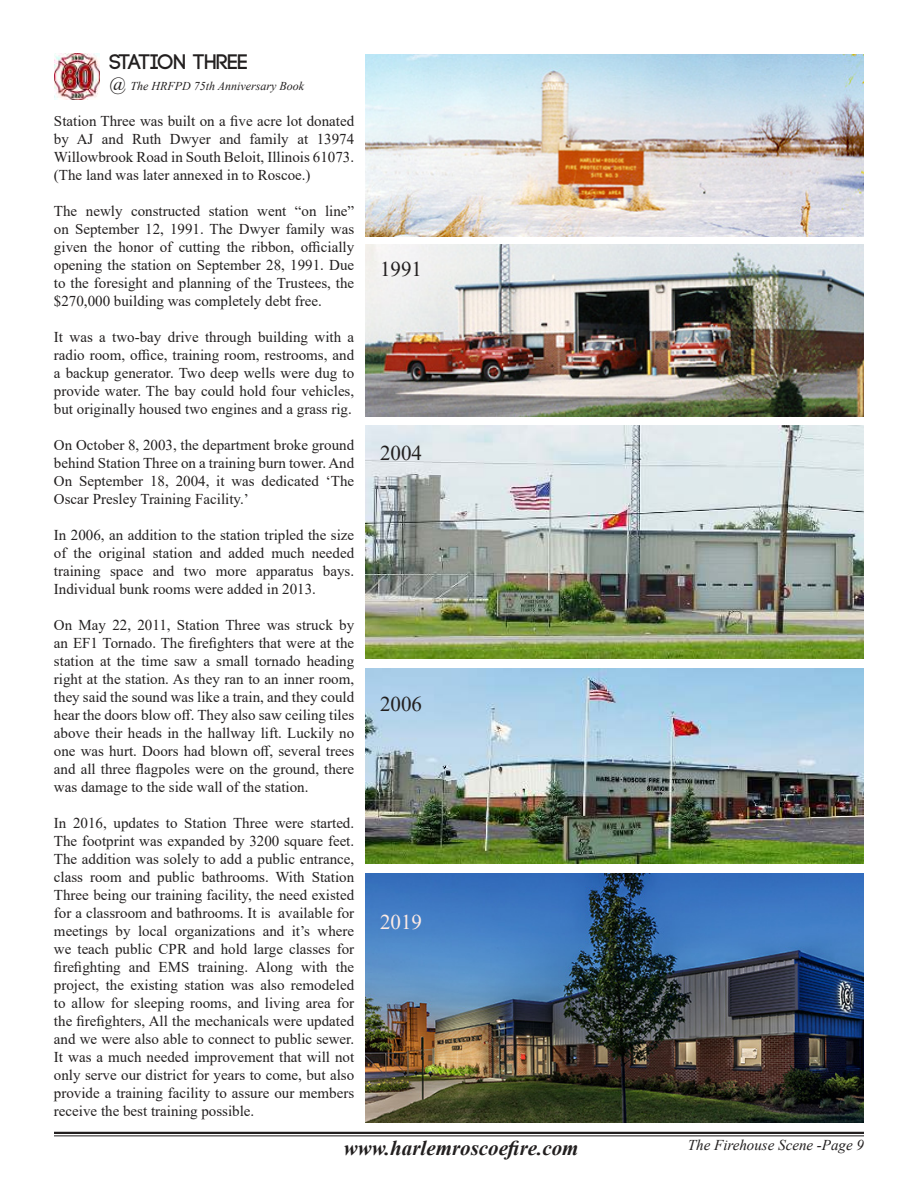
<style>
.page{position:relative;width:918px;height:1188px;background:#fff}
.page>*{position:absolute;margin:0;border:0;box-sizing:border-box;transform-origin:0 0}
.t1{font:italic 700 21px "Times New Roman";color:#221f1f}
.t2{font:700 21px "Code";color:#221f1f}
.t3{font:21px "Times New Roman";color:#221f1f}
.t4{font:21px "Times New Roman";color:#feebe4}
.t5{font:15px/18px "Times New Roman";color:#221f1f;text-align:justify}
.t6{font:italic 15px "Times New Roman";color:#221f1f}
.t7{font:italic 12px "Times New Roman";color:#221f1f}
.s1{font-size:18px}
</style>
<div class="page">
<hr style="left:54px;top:1132px;width:810px;height:2px;background:#221f1f">
<hr style="left:54px;top:1135px;width:810px;height:1px;background:#221f1f">
<img style="left:365px;top:54px;width:499px;height:183px">
<img style="left:365px;top:425px;width:499px;height:234px">
<img style="left:365px;top:669px;width:499px;height:195px">
<img style="left:365px;top:244px;width:499px;height:172px">
<img style="left:365px;top:873px;width:499px;height:250px">
<img style="left:54px;top:54px;width:45px;height:45px">
<h1 class="t2" style="left:109px;top:49px;width:140px">STATION THREE</h1>
<p class="t7" style="left:109px;top:82px;width:196px"><span class="s1">@</span> The HRFPD 75th Anniversary Book</p>
<p class="t5" style="left:54px;top:112px;width:302px">Station Three was built on a five acre lot donated by AJ and Ruth Dwyer and family at 13974<br>Willowbrook Road in South Beloit, Illinois 61073. (The land was later annexed in to Roscoe.)</p>
<p class="t5" style="left:54px;top:202px;width:302px">The newly constructed station went “on line” on September 12, 1991. The Dwyer family was given the honor of cutting the ribbon, officially opening the station on September 28, 1991. Due to the foresight and planning of the Trustees, the $270,000 building was completely debt free.</p>
<p class="t5" style="left:54px;top:330px;width:302px">It was a two-bay drive through building with a radio room, office, training room, restrooms, and a backup generator. Two deep wells were dug to provide water. The bay could hold four vehicles, but originally housed two engines and a grass rig.</p>
<p class="t5" style="left:54px;top:438px;width:302px">On October 8, 2003, the department broke ground behind Station Three on a training burn tower. And On September 18, 2004, it was dedicated ‘The Oscar Presley Training Facility.’</p>
<p class="t5" style="left:54px;top:528px;width:302px">In 2006, an addition to the station tripled the size of the original station and added much needed training space and two more apparatus bays.<br>Individual bunk rooms were added in 2013.</p>
<p class="t5" style="left:54px;top:618px;width:302px">On May 22, 2011, Station Three was struck by an EF1 Tornado. The firefighters that were at the station at the time saw a small tornado heading right at the station. As they ran to an inner room, they said the sound was like a train, and they could hear the doors blow off. They also saw ceiling tiles above their heads in the hallway lift. Luckily no one was hurt. Doors had blown off, several trees and all three flagpoles were on the ground, there was damage to the side wall of the station.</p>
<p class="t5" style="left:54px;top:814px;width:302px">In 2016, updates to Station Three were started.<br>The footprint was expanded by 3200 square feet.<br>The addition was solely to add a public entrance, class room and public bathrooms. With Station Three being our training facility, the need existed for a classroom and bathrooms. It is available for meetings by local organizations and it’s where we teach public CPR and hold large classes for firefighting and EMS training. Along with the project, the existing station was also remodeled to allow for sleeping rooms, and living area for the firefighters, All the mechanicals were updated and we were also able to connect to public sewer.<br>It was a much needed improvement that will not only serve our district for years to come, but also provide a training facility to assure our members receive the best training possible.</p>
<h1 class="t3" style="left:380px;top:254px;width:43px">1991</h1>
<h1 class="t3" style="left:380px;top:446px;width:43px">2004</h1>
<h1 class="t3" style="left:380px;top:697px;width:43px">2006</h1>
<h1 class="t4" style="left:380px;top:907px;width:43px">2019</h1>
<h1 class="t1" style="left:344px;top:1134px;width:236px">www.harlemroscoefire.com</h1>
<p class="t6" style="left:688px;top:1140px;width:178px">The Firehouse Scene -Page 9</p>
</div>
